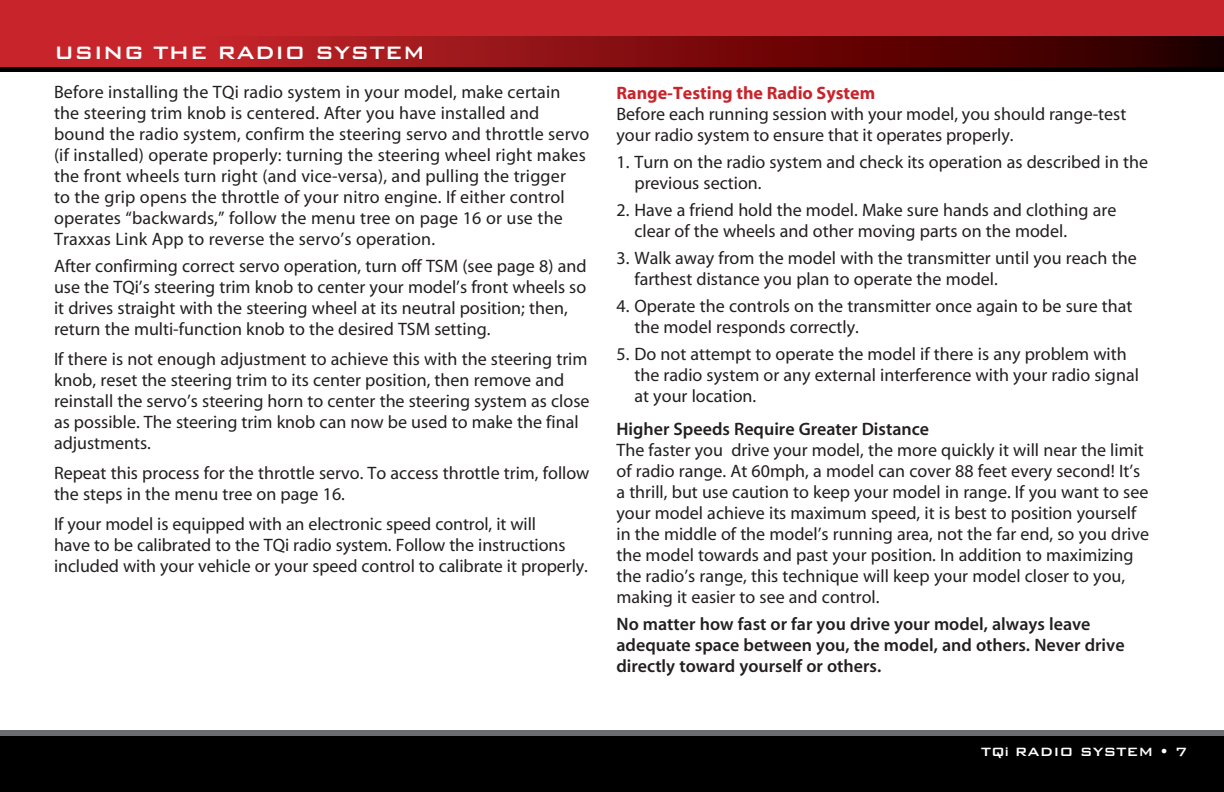
<style>
.page{position:relative;width:1224px;height:792px;background:#fff}
.page>*{position:absolute;margin:0;border:0;box-sizing:border-box;transform-origin:0 0}
.t1{font:24px "Bank Gothic Medium BT";color:#fff}
.t2{font:18px/21px "Myriad";color:#231f20}
.t3{font:600 18px/21px "Myriad";color:#231f20}
.t4{font:700 18px "Myriad";color:#c8242b}
.t5{font:16px "Bank Gothic Medium BT";color:#fff}
.s1{font-family:"Arial";font-weight:700;font-size:12px}
</style>
<div class="page">
<div style="left:0;top:731px;width:1224px;height:61px;background:linear-gradient(to right,#6c6d70,#6c6d70)"></div>
<div style="left:0;top:737px;width:1224px;height:55px;background:#000"></div>
<div style="left:0;top:0;width:1224px;height:72px;background:#000"></div>
<div style="left:0;top:0;width:1224px;height:50px;background:#c8242b"></div>
<svg style="left:0;top:36px;width:1224px;height:31px;background:#841013"></svg>
<p class="t1" style="left:54px;top:39px;width:373px">USING THE RADIO SYSTEM</p>
<p class="t2" style="left:54px;top:83px;width:537px">Before installing the TQi radio system in your model, make certain the steering trim knob is centered. After you have installed and bound the radio system, confirm the steering servo and throttle servo (if installed) operate properly: turning the steering wheel right makes the front wheels turn right (and vice-versa), and pulling the trigger<br>to the grip opens the throttle of your nitro engine. If either control operates “backwards,” follow the menu tree on page 16 or use the Traxxas Link App to reverse the servo’s operation.</p>
<p class="t2" style="left:54px;top:257px;width:534px">After confirming correct servo operation, turn off TSM (see page 8) and use the TQi’s steering trim knob to center your model’s front wheels so it drives straight with the steering wheel at its neutral position; then, return the multi-function knob to the desired TSM setting.</p>
<p class="t2" style="left:54px;top:350px;width:537px">If there is not enough adjustment to achieve this with the steering trim knob, reset the steering trim to its center position, then remove and reinstall the servo’s steering horn to center the steering system as close as possible. The steering trim knob can now be used to make the final adjustments.</p>
<p class="t2" style="left:54px;top:464px;width:537px">Repeat this process for the throttle servo. To access throttle trim, follow the steps in the menu tree on page 16.</p>
<p class="t2" style="left:54px;top:515px;width:535px">If your model is equipped with an electronic speed control, it will<br>have to be calibrated to the TQi radio system. Follow the instructions included with your vehicle or your speed control to calibrate it properly.</p>
<p class="t4" style="left:616px;top:83px;width:260px">Range-Testing the Radio System</p>
<p class="t2" style="left:616px;top:104px;width:511px">Before each running session with your model, you should range-test your radio system to ensure that it operates properly.</p>
<p class="t2" style="left:634px;top:152px;width:515px;text-indent:-18px">1. Turn on the radio system and check its operation as described in the previous section.</p>
<p class="t2" style="left:634px;top:200px;width:483px;text-indent:-18px">2. Have a friend hold the model. Make sure hands and clothing are clear of the wheels and other moving parts on the model.</p>
<p class="t2" style="left:634px;top:248px;width:504px;text-indent:-18px">3. Walk away from the model with the transmitter until you reach the farthest distance you plan to operate the model.</p>
<p class="t2" style="left:634px;top:296px;width:500px;text-indent:-18px">4. Operate the controls on the transmitter once again to be sure that the model responds correctly.</p>
<p class="t2" style="left:634px;top:344px;width:506px;text-indent:-18px">5. Do not attempt to operate the model if there is any problem with the radio system or any external interference with your radio signal at your location.</p>
<p class="t3" style="left:616px;top:419px;width:314px">Higher Speeds Require Greater Distance</p>
<p class="t2" style="left:616px;top:440px;width:534px">The faster you drive your model, the more quickly it will near the limit of radio range. At 60mph, a model can cover 88 feet every second! It’s a thrill, but use caution to keep your model in range. If you want to see your model achieve its maximum speed, it is best to position yourself in the middle of the model’s running area, not the far end, so you drive the model towards and past your position. In addition to maximizing the radio’s range, this technique will keep your model closer to you, making it easier to see and control.</p>
<p class="t3" style="left:616px;top:614px;width:510px">No matter how fast or far you drive your model, always leave adequate space between you, the model, and others. Never drive directly toward yourself or others.</p>
<p class="t5" style="left:981px;top:743px;width:208px">TQ<span class="s1">i</span> RADIO SYSTEM • 7</p>
</div>
